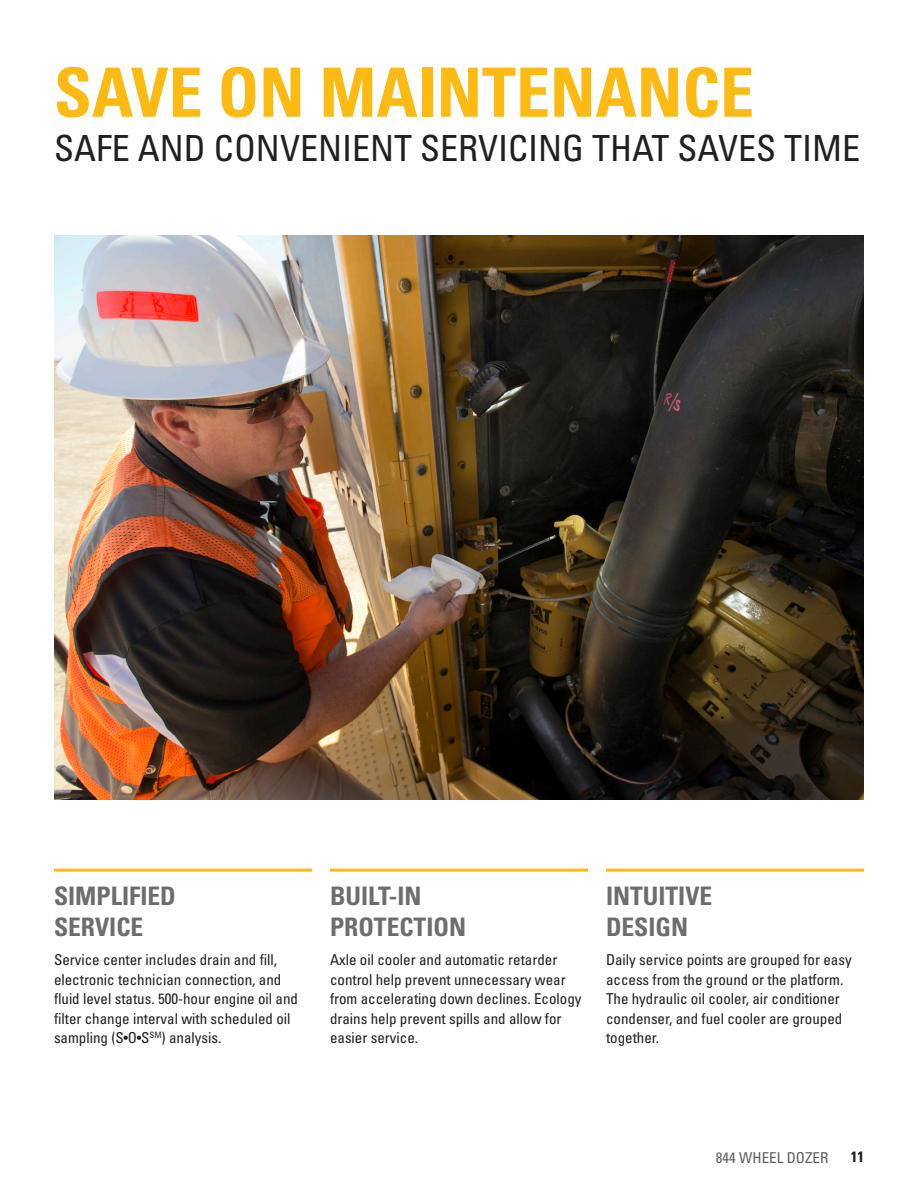
<style>
.page{position:relative;width:918px;height:1188px;background:#fff}
.page>*{position:absolute;margin:0;border:0;box-sizing:border-box;transform-origin:0 0}
.Subhead_large_yellow{font:700 condensed 67.95px "Univers LT Std";color:#fcba13}
.Headline_large_black{font:condensed 36px "Univers LTCYR 57";color:#231f20}
.Benefit_subhead_gray{font:700 condensed 25.5px "Univers LT Std";color:#6c6d70}
.Body_copy{font:condensed 15px/19.5px "Univers LTCYR 57";color:#231f20}
.t1{font:condensed 15px "Univers LTCYR 57";color:#5d6163}
.t2{font:700 condensed 15px "Univers LT Std";color:#231f20}
.s1{font-size:12px}
</style>
<div class="page">
<img style="left:54px;top:236px;width:810px;height:563px">
<hr style="left:54px;top:869px;width:258px;height:3px;background:#fcba13">
<hr style="left:330px;top:869px;width:258px;height:3px;background:#fcba13">
<hr style="left:606px;top:869px;width:258px;height:3px;background:#fcba13">
<p class="Subhead_large_yellow" style="left:54px;top:51px;width:702px">SAVE ON MAINTENANCE</p>
<p class="Headline_large_black" style="left:54px;top:126px;width:808px">SAFE AND CONVENIENT SERVICING THAT SAVES TIME</p>
<p class="Benefit_subhead_gray" style="left:54px;top:881px;width:123px">SIMPLIFIED</p>
<p class="Benefit_subhead_gray" style="left:54px;top:911px;width:91px">SERVICE</p>
<p class="Benefit_subhead_gray" style="left:330px;top:881px;width:93px">BUILT-IN</p>
<p class="Benefit_subhead_gray" style="left:330px;top:911px;width:138px">PROTECTION</p>
<p class="Benefit_subhead_gray" style="left:606px;top:881px;width:108px">INTUITIVE</p>
<p class="Benefit_subhead_gray" style="left:606px;top:911px;width:84px">DESIGN</p>
<p class="Body_copy" style="left:54px;top:950px;width:246px">Service center includes drain and fill, electronic technician connection, and fluid level status. 500-hour engine oil and filter change interval with scheduled oil sampling (S<span class="s1">•</span>O<span class="s1">•</span>S<sup>SM</sup>) analysis.</p>
<p class="Body_copy" style="left:606px;top:950px;width:247px">Daily service points are grouped for easy access from the ground or the platform.</p>
<p class="Body_copy" style="left:330px;top:950px;width:253px">Axle oil cooler and automatic retarder control help prevent unnecessary wear from accelerating down declines. Ecology drains help prevent spills and allow for easier service.</p>
<p class="Body_copy" style="left:606px;top:989px;width:238px">The hydraulic oil cooler, air conditioner condenser, and fuel cooler are grouped</p>
<p class="Body_copy" style="left:606px;top:1028px;width:55px">together.</p>
<p class="t1" style="left:716px;top:1148px;width:114px">844 WHEEL DOZER</p>
<p class="t2" style="left:851px;top:1147px;width:15px">11</p>
</div>
